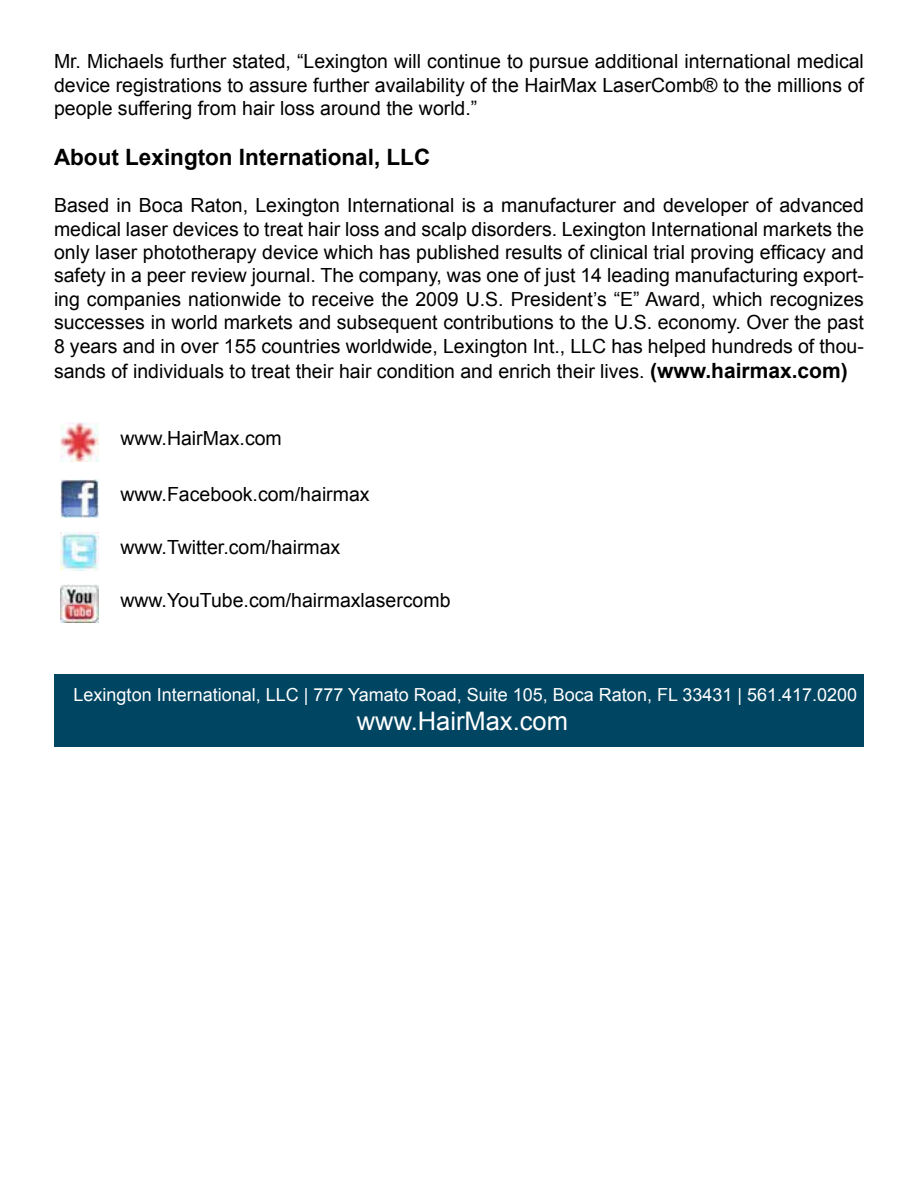
<style>
.page{position:relative;width:918px;height:1188px;background:#fff}
.page>*{position:absolute;margin:0;border:0;box-sizing:border-box;transform-origin:0 0}
.t1{font:25.5px "Arial";color:#fff}
.t2{font:700 22.5px "Arial";color:#000}
.t3{font:19.5px/23.4px "Arial";color:#000;text-align:justify}
.t4{font:18px "Arial";color:#fff}
.s1{font-weight:700;font-size:21px}
</style>
<div class="page">
<div style="left:54px;top:674px;width:810px;height:72px;background:#004562"></div>
<img style="left:60px;top:479px;width:39px;height:38px">
<img style="left:60px;top:585px;width:39px;height:38px">
<img style="left:60px;top:423px;width:39px;height:38px">
<img style="left:60px;top:532px;width:39px;height:39px">
<p class="t3" style="left:54px;top:50px;width:811px">Mr. Michaels further stated, “Lexington will continue to pursue additional international medical device registrations to assure further availability of the HairMax LaserComb® to the millions of people suffering from hair loss around the world.”</p>
<p class="t2" style="left:54px;top:142px;width:378px">About Lexington International, LLC</p>
<p class="t3" style="left:54px;top:194px;width:812px">Based in Boca Raton, Lexington International is a manufacturer and developer of advanced medical laser devices to treat hair loss and scalp disorders. Lexington International markets the only laser phototherapy device which has published results of clinical trial proving efficacy and safety in a peer review journal. The company, was one of just 14 leading manufacturing export&shy;ing companies nationwide to receive the 2009 U.S. President’s “E” Award, which recognizes successes in world markets and subsequent contributions to the U.S. economy. Over the past 8 years and in over 155 countries worldwide, Lexington Int., LLC has helped hundreds of thou-</p>
<p class="t3" style="left:54px;top:359px;width:795px">sands of individuals to treat their hair condition and enrich their lives. <span class="s1">(www.hairmax.com)</span></p>
<p class="t3" style="left:120px;top:427px;width:163px">www.HairMax.com</p>
<p class="t3" style="left:120px;top:483px;width:251px">www.Facebook.com/hairmax</p>
<p class="t3" style="left:120px;top:536px;width:221px">www.Twitter.com/hairmax</p>
<p class="t3" style="left:120px;top:588px;width:332px">www.YouTube.com/hairmaxlasercomb</p>
<p class="t4" style="left:74px;top:683px;width:785px">Lexington International, LLC | 777 Yamato Road, Suite 105, Boca Raton, FL 33431 | 561.417.0200</p>
<h1 class="t1" style="left:357px;top:705px;width:213px">www.HairMax.com</h1>
</div>
